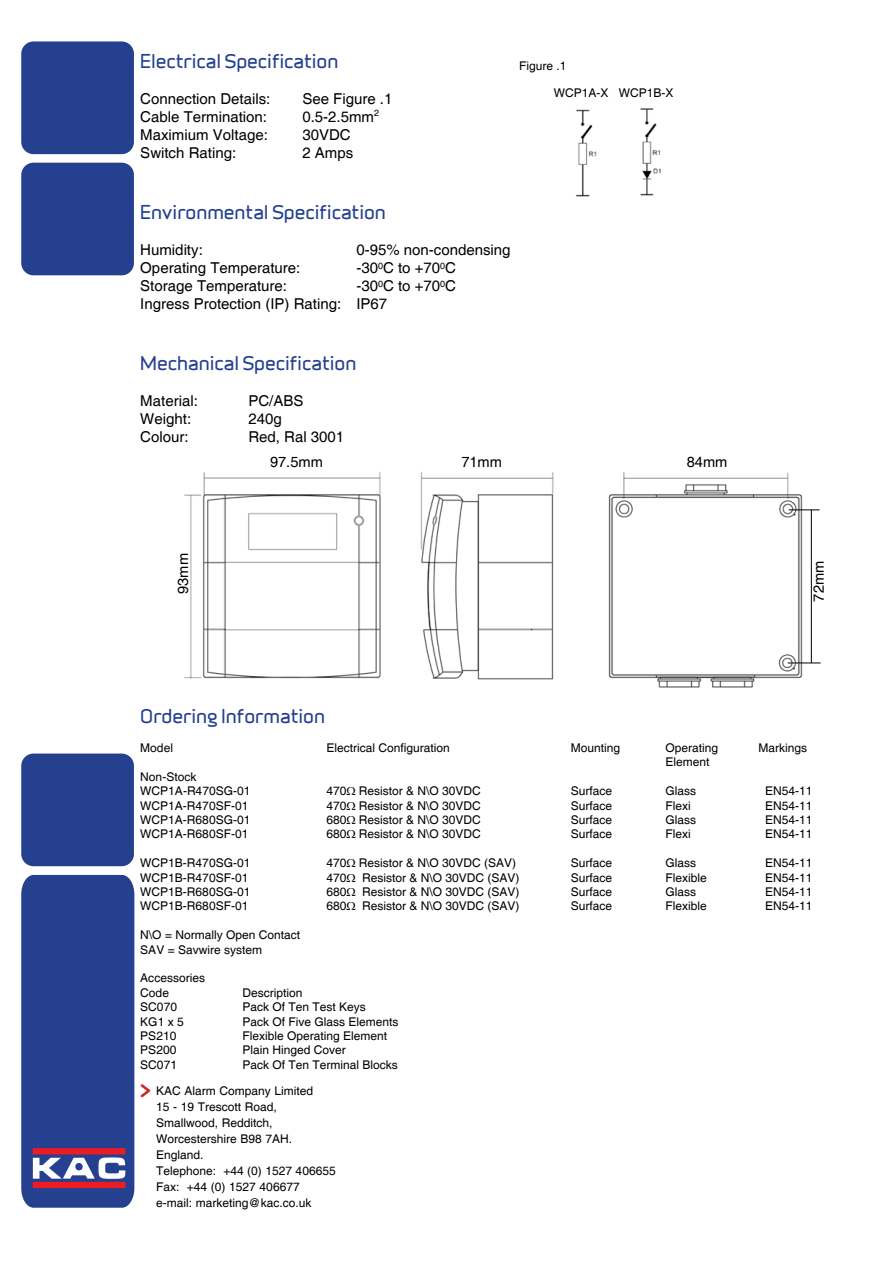
<style>
.page{position:relative;width:893px;height:1263px;background:#fff}
.page>*{position:absolute;margin:0;border:0;box-sizing:border-box;transform-origin:0 0}
.t1{font:26.55px "Infinity ST Bold";color:#d2232a}
.t2{font:18px "Infinity ST Bold";color:#24408f}
.t3{font:15px/18px "Helvetica";color:#000}
.t4{font:14.7px "Helvetica";color:#000}
.t5{font:12px/16px "Helvetica";color:#000}
</style>
<div class="page">
<div style="left:21px;top:753px;width:113px;height:113px;background:#24408f;border-radius:12px"></div>
<div style="left:21px;top:163px;width:113px;height:112px;background:#24408f;border-radius:12px"></div>
<svg style="left:21px;top:875px;width:113px;height:333px;background:#32468f"></svg>
<div style="left:21px;top:41px;width:113px;height:113px;background:#24408f;border-radius:12px"></div>
<img style="left:185px;top:472px;width:633px;height:216px">
<hr style="left:789px;top:509px;width:31px;height:1px;background:#000">
<hr style="left:788px;top:663px;width:33px;height:1px;background:#000">
<hr style="left:811px;top:510px;width:1px;height:153px;background:#000">
<img style="left:576px;top:109px;width:21px;height:88px">
<img style="left:640px;top:108px;width:21px;height:88px">
<h2 class="t2" style="left:140px;top:48px;width:200px">Electrical Specification</h2>
<p class="t3" style="left:140px;top:90px;width:132px">Connection Details:</p>
<p class="t3" style="left:302px;top:90px;width:92px">See Figure .1</p>
<p class="t3" style="left:140px;top:108px;width:128px">Cable Termination:</p>
<p class="t3" style="left:302px;top:108px;width:78px">0.5-2.5mm<sup>2</sup></p>
<p class="t3" style="left:140px;top:126px;width:129px">Maximium Voltage:</p>
<p class="t3" style="left:302px;top:126px;width:50px">30VDC</p>
<p class="t3" style="left:140px;top:144px;width:97px">Switch Rating:</p>
<p class="t3" style="left:302px;top:144px;width:52px">2 Amps</p>
<p class="t5" style="left:519px;top:58px;width:49px">Figure .1</p>
<p class="t5" style="left:554px;top:85px;width:56px">WCP1A-X</p>
<p class="t5" style="left:619px;top:85px;width:56px">WCP1B-X</p>
<h2 class="t2" style="left:140px;top:199px;width:247px">Environmental Specification</h2>
<p class="t3" style="left:140px;top:241px;width:64px">Humidity:</p>
<p class="t3" style="left:356px;top:241px;width:156px">0-95% non-condensing</p>
<p class="t3" style="left:140px;top:259px;width:162px">Operating Temperature:</p>
<p class="t3" style="left:356px;top:259px;width:101px">-30<sup>0</sup>C to +70<sup>0</sup>C</p>
<p class="t3" style="left:140px;top:277px;width:148px">Storage Temperature:</p>
<p class="t3" style="left:140px;top:277px;width:317px;text-indent:216px">-30<sup>0</sup>C to +70<sup>0</sup>C<br>Ingress Protection (IP) Rating: IP67</p>
<h2 class="t2" style="left:140px;top:350px;width:218px">Mechanical Specification</h2>
<p class="t3" style="left:140px;top:393px;width:59px">Material:</p>
<p class="t3" style="left:248px;top:393px;width:57px">PC/ABS</p>
<p class="t3" style="left:140px;top:411px;width:52px">Weight:</p>
<p class="t3" style="left:248px;top:411px;width:35px">240g</p>
<p class="t3" style="left:140px;top:429px;width:50px">Colour:</p>
<p class="t3" style="left:248px;top:429px;width:97px">Red, Ral 3001</p>
<p class="t4" style="left:174px;top:594px;width:42px;rotate:-90deg">93mm</p>
<p class="t4" style="left:270px;top:454px;width:54px">97.5mm</p>
<p class="t4" style="left:461px;top:453px;width:42px">71mm</p>
<p class="t4" style="left:687px;top:454px;width:42px">84mm</p>
<p class="t4" style="left:810px;top:602px;width:42px;rotate:-90deg">72mm</p>
<h2 class="t2" style="left:140px;top:703px;width:186px">Ordering Information</h2>
<p class="t5" style="left:140px;top:740px;width:34px">Model</p>
<p class="t5" style="left:326px;top:740px;width:125px">Electrical Configuration</p>
<p class="t5" style="left:571px;top:740px;width:51px">Mounting</p>
<p class="t5" style="left:665px;top:740px;width:54px">Operating</p>
<p class="t5" style="left:758px;top:740px;width:50px">Markings</p>
<p class="t5" style="left:665px;top:755px;width:46px">Element</p>
<p class="t5" style="left:140px;top:770px;width:112px;line-height:14.4px">Non-Stock<br>WCP1A-R470SG-01</p>
<p class="t5" style="left:326px;top:783px;width:156px">470 Resistor &amp; N\O 30VDC</p>
<p class="t5" style="left:571px;top:783px;width:43px">Surface</p>
<p class="t5" style="left:665px;top:783px;width:32px">Glass</p>
<p class="t5" style="left:765px;top:783px;width:49px">EN54-11</p>
<p class="t5" style="left:140px;top:798px;width:110px">WCP1A-R470SF-01</p>
<p class="t5" style="left:326px;top:798px;width:156px">470 Resistor &amp; N\O 30VDC</p>
<p class="t5" style="left:571px;top:798px;width:43px">Surface</p>
<p class="t5" style="left:665px;top:798px;width:27px">Flexi</p>
<p class="t5" style="left:765px;top:798px;width:49px">EN54-11</p>
<p class="t5" style="left:140px;top:812px;width:112px">WCP1A-R680SG-01</p>
<p class="t5" style="left:326px;top:812px;width:156px">680 Resistor &amp; N\O 30VDC</p>
<p class="t5" style="left:571px;top:812px;width:43px">Surface</p>
<p class="t5" style="left:665px;top:812px;width:32px">Glass</p>
<p class="t5" style="left:765px;top:812px;width:49px">EN54-11</p>
<p class="t5" style="left:140px;top:827px;width:110px">WCP1A-R680SF-01</p>
<p class="t5" style="left:326px;top:827px;width:156px">680 Resistor &amp; N\O 30VDC</p>
<p class="t5" style="left:571px;top:827px;width:43px">Surface</p>
<p class="t5" style="left:665px;top:827px;width:27px">Flexi</p>
<p class="t5" style="left:765px;top:827px;width:49px">EN54-11</p>
<p class="t5" style="left:140px;top:855px;width:112px">WCP1B-R470SG-01</p>
<p class="t5" style="left:326px;top:855px;width:191px">470 Resistor &amp; N\O 30VDC (SAV)</p>
<p class="t5" style="left:571px;top:855px;width:43px">Surface</p>
<p class="t5" style="left:665px;top:855px;width:32px">Glass</p>
<p class="t5" style="left:765px;top:855px;width:49px">EN54-11</p>
<p class="t5" style="left:140px;top:870px;width:110px">WCP1B-R470SF-01</p>
<p class="t5" style="left:326px;top:870px;width:22px">470</p>
<p class="t5" style="left:362px;top:870px;width:159px">Resistor &amp; N\O 30VDC (SAV)</p>
<p class="t5" style="left:571px;top:870px;width:43px">Surface</p>
<p class="t5" style="left:665px;top:870px;width:43px">Flexible</p>
<p class="t5" style="left:765px;top:870px;width:49px">EN54-11</p>
<p class="t5" style="left:140px;top:884px;width:112px">WCP1B-R680SG-01</p>
<p class="t5" style="left:326px;top:884px;width:22px">680</p>
<p class="t5" style="left:362px;top:884px;width:159px">Resistor &amp; N\O 30VDC (SAV)</p>
<p class="t5" style="left:571px;top:884px;width:43px">Surface</p>
<p class="t5" style="left:665px;top:884px;width:32px">Glass</p>
<p class="t5" style="left:765px;top:884px;width:49px">EN54-11</p>
<p class="t5" style="left:140px;top:899px;width:110px">WCP1B-R680SF-01</p>
<p class="t5" style="left:326px;top:899px;width:22px">680</p>
<p class="t5" style="left:362px;top:899px;width:159px">Resistor &amp; N\O 30VDC (SAV)</p>
<p class="t5" style="left:571px;top:899px;width:43px">Surface</p>
<p class="t5" style="left:665px;top:899px;width:43px">Flexible</p>
<p class="t5" style="left:765px;top:899px;width:49px">EN54-11</p>
<p class="t5" style="left:140px;top:928px;width:161px;line-height:14.4px">N\O = Normally Open Contact<br>SAV = Savwire system</p>
<p class="t5" style="left:140px;top:971px;width:66px;line-height:14.4px">Accessories<br>Code</p>
<p class="t5" style="left:242px;top:985px;width:62px">Description</p>
<p class="t5" style="left:140px;top:999px;width:38px">SC070</p>
<p class="t5" style="left:242px;top:999px;width:125px">Pack Of Ten Test Keys</p>
<p class="t5" style="left:140px;top:1014px;width:45px">KG1 x 5</p>
<p class="t5" style="left:242px;top:1014px;width:158px">Pack Of Five Glass Elements</p>
<p class="t5" style="left:140px;top:1028px;width:38px">PS210</p>
<p class="t5" style="left:242px;top:1028px;width:146px">Flexible Operating Element</p>
<p class="t5" style="left:140px;top:1043px;width:38px">PS200</p>
<p class="t5" style="left:242px;top:1043px;width:105px">Plain Hinged Cover</p>
<p class="t5" style="left:140px;top:1057px;width:38px">SC071</p>
<p class="t5" style="left:242px;top:1057px;width:157px">Pack Of Ten Terminal Blocks</p>
<h1 class="t1" style="left:140px;top:1068px;width:12px">&gt;</h1>
<p class="t5" style="left:156px;top:1083px;width:181px">KAC Alarm Company Limited<br>15 - 19 Trescott Road,<br>Smallwood, Redditch,<br>Worcestershire B98 7AH.<br>England.<br>Telephone: +44 (0) 1527 406655<br>Fax: +44 (0) 1527 406677 e-mail: marketing@kac.co.uk</p>
</div>
